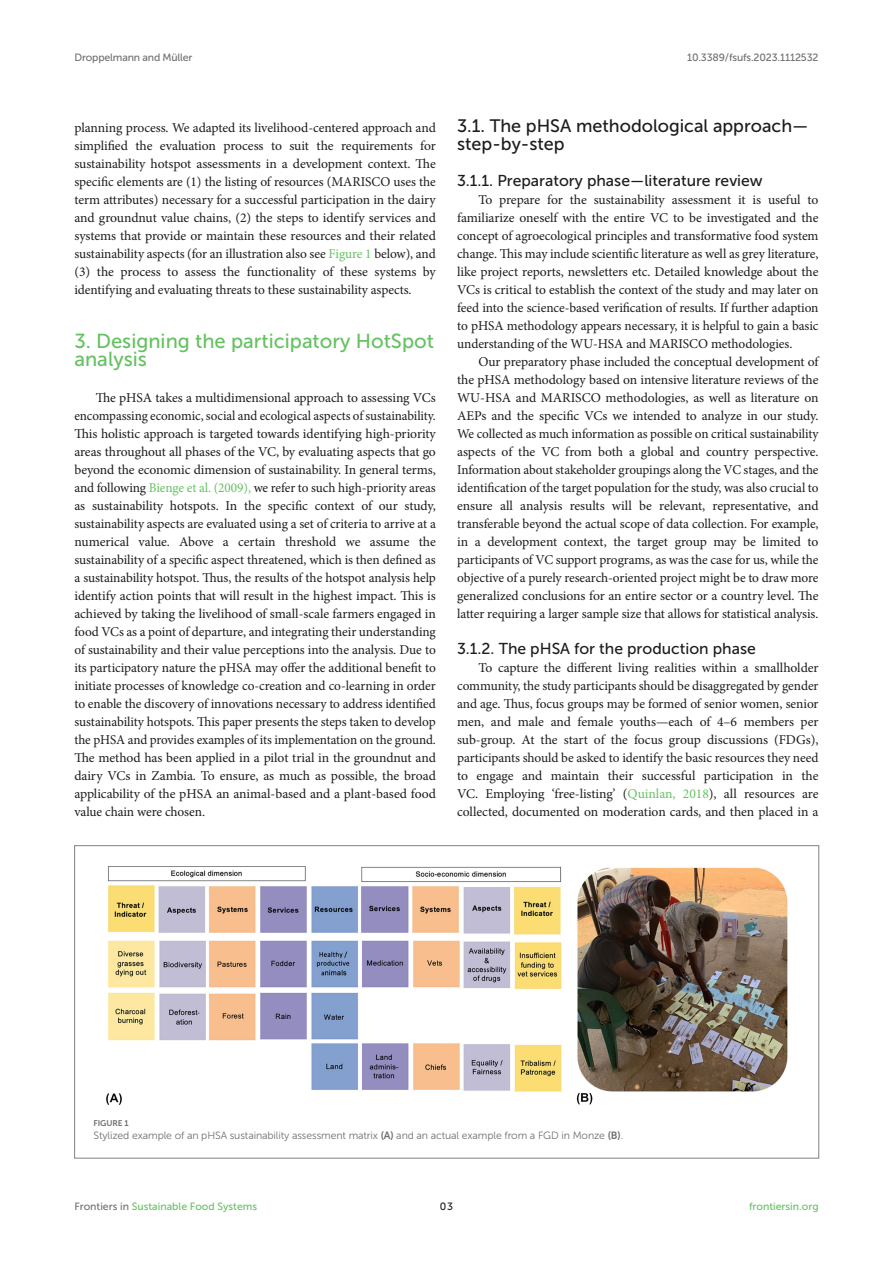
<style>
.page{position:relative;width:893px;height:1263px;background:#fff}
.page>*{position:absolute;margin:0;border:0;box-sizing:border-box;transform-origin:0 0}
.HEAD_1{font:20.25px/18px "Museo Sans 500";color:#65c161}
.HEAD_2{font:18px/18px "Museo Sans 500";color:#1b1c1b}
.HEAD_3_after_HEAD_2{font:15.75px "Museo Sans 500";color:#1b1c1b}
.HEAD_3{font:15.75px "Museo Sans 500";color:#1b1c1b}
.TEXT_FLUSH{font:13.5px/18px "Minion Pro";letter-spacing:-.005em;color:#1b1c1b;text-align:justify}
.TEXT{font:13.5px/18px "Minion Pro";letter-spacing:-.005em;color:#1b1c1b;text-align:justify}
.FIG_LEG{font:10.5px "Museo Sans 300";letter-spacing:-.01em;color:#706f70}
.t1{font:10.5px "Museo Sans 500";color:#65c161}
.t2{font:10.5px "Museo Sans 500";letter-spacing:-.015em;color:#706f70}
.t3{font:10.5px "Museo Sans 500";color:#1b1c1b}
.FIG_HD{font:8.25px "Museo Sans 700";letter-spacing:-.01em;color:#706f70}
.s1{color:#65c161}
.s2{font-family:"Museo Sans 700"}
.s3{color:#706f70}
</style>
<div class="page">
<img style="left:106px;top:866px;width:682px;height:239px">
<p class="t2" style="left:74px;top:51px;width:120px">Droppelmann and Müller</p>
<p class="t2" style="left:687px;top:51px;width:133px">10.3389/fsufs.2023.1112532</p>
<p class="TEXT_FLUSH" style="left:74px;top:119px;width:363px">planning process. We adapted its livelihood-centered approach and simplified the evaluation process to suit the requirements for sustainability hotspot assessments in a development context. The specific elements are (1) the listing of resources (MARISCO uses the term attributes) necessary for a successful participation in the dairy and groundnut value chains, (2) the steps to identify services and systems that provide or maintain these resources and their related sustainability aspects (for an illustration also see <span class="s1">Figure 1</span> below), and (3) the process to assess the functionality of these systems by identifying and evaluating threats to these sustainability aspects.</p>
<p class="HEAD_1" style="left:74px;top:332px;width:361px">3. Designing the participatory HotSpot analysis</p>
<p class="TEXT_FLUSH" style="left:74px;top:389px;width:363px;text-indent:21px">The pHSA takes a multidimensional approach to assessing VCs encompassing economic, social and ecological aspects of sustainability.<br>This holistic approach is targeted towards identifying high-priority areas throughout all phases of the VC, by evaluating aspects that go beyond the economic dimension of sustainability. In general terms, and following <span class="s1">Bienge et al. (2009),</span> we refer to such high-priority areas as sustainability hotspots. In the specific context of our study, sustainability aspects are evaluated using a set of criteria to arrive at a numerical value. Above a certain threshold we assume the sustainability of a specific aspect threatened, which is then defined as a sustainability hotspot. Thus, the results of the hotspot analysis help identify action points that will result in the highest impact. This is achieved by taking the livelihood of small-scale farmers engaged in food VCs as a point of departure, and integrating their understanding of sustainability and their value perceptions into the analysis. Due to its participatory nature the pHSA may offer the additional benefit to initiate processes of knowledge co-creation and co-learning in order to enable the discovery of innovations necessary to address identified sustainability hotspots. This paper presents the steps taken to develop the pHSA and provides examples of its implementation on the ground.<br>The method has been applied in a pilot trial in the groundnut and dairy VCs in Zambia. To ensure, as much as possible, the broad applicability of the pHSA an animal-based and a plant-based food value chain were chosen.</p>
<p class="HEAD_2" style="left:457px;top:117px;width:353px">3.1. The pHSA methodological approach— step-by-step</p>
<p class="HEAD_3_after_HEAD_2" style="left:457px;top:172px;width:307px">3.1.1. Preparatory phase—literature review</p>
<p class="TEXT_FLUSH" style="left:457px;top:191px;width:363px;text-indent:21px">To prepare for the sustainability assessment it is useful to familiarize oneself with the entire VC to be investigated and the concept of agroecological principles and transformative food system change. This may include scientific literature as well as grey literature, like project reports, newsletters etc. Detailed knowledge about the VCs is critical to establish the context of the study and may later on feed into the science-based verification of results. If further adaption to pHSA methodology appears necessary, it is helpful to gain a basic understanding of the WU-HSA and MARISCO methodologies.</p>
<p class="TEXT" style="left:457px;top:353px;width:363px;text-indent:21px">Our preparatory phase included the conceptual development of the pHSA methodology based on intensive literature reviews of the WU-HSA and MARISCO methodologies, as well as literature on AEPs and the specific VCs we intended to analyze in our study.<br>We collected as much information as possible on critical sustainability aspects of the VC from both a global and country perspective.<br>Information about stakeholder groupings along the VC stages, and the identification of the target population for the study, was also crucial to ensure all analysis results will be relevant, representative, and transferable beyond the actual scope of data collection. For example, in a development context, the target group may be limited to participants of VC support programs, as was the case for us, while the objective of a purely research-oriented project might be to draw more generalized conclusions for an entire sector or a country level. The latter requiring a larger sample size that allows for statistical analysis.</p>
<p class="HEAD_3" style="left:457px;top:640px;width:300px">3.1.2. The pHSA for the production phase</p>
<p class="TEXT_FLUSH" style="left:457px;top:659px;width:363px;text-indent:21px">To capture the different living realities within a smallholder community, the study participants should be disaggregated by gender and age. Thus, focus groups may be formed of senior women, senior men, and male and female youths—each of 4–6 members per sub-group. At the start of the focus group discussions (FDGs), participants should be asked to identify the basic resources they need to engage and maintain their successful participation in the VC. Employing ‘free-listing’ (<span class="s1">Quinlan, 2018</span>), all resources are collected, documented on moderation cards, and then placed in a</p>
<p class="FIG_HD" style="left:94px;top:1118px;width:37px">FIGURE 1</p>
<p class="FIG_LEG" style="left:94px;top:1130px;width:531px">Stylized example of an pHSA sustainability assessment matrix <span class="s2">(A)</span> and an actual example from a FGD in Monze <span class="s2">(B)</span>.</p>
<p class="t1" style="left:74px;top:1200px;width:184px"><span class="s3">Frontiers in</span> Sustainable Food Systems</p>
<p class="t3" style="left:440px;top:1200px;width:15px">03</p>
<p class="t1" style="left:749px;top:1200px;width:71px">frontiersin.org</p>
</div>
